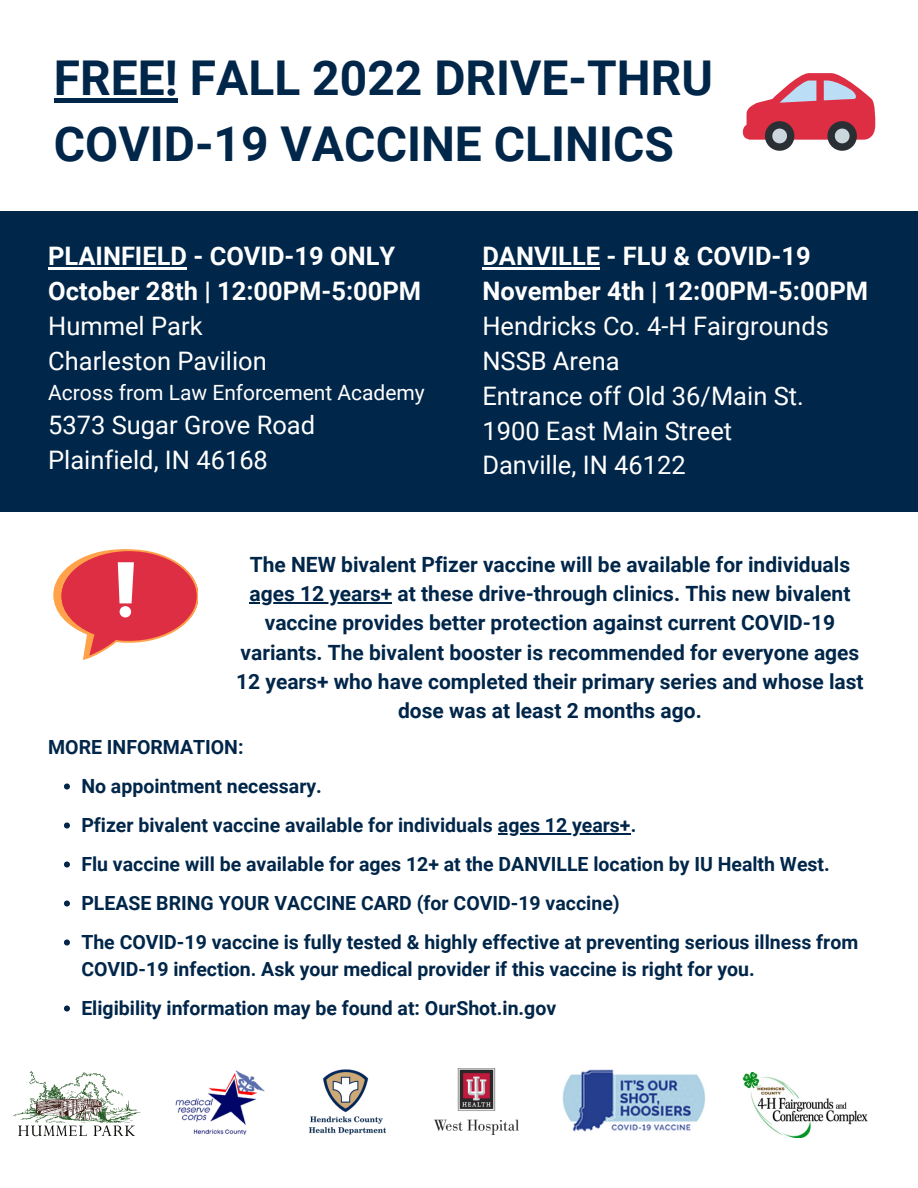
<style>
.page{position:relative;width:918px;height:1188px;background:#fff}
.page>*{position:absolute;margin:0;border:0;box-sizing:border-box;transform-origin:0 0}
.t1{font:700 48px/66.3px "Roboto";color:#002649}
.t2{font:25.5px/34.8px "Roboto";color:#fff}
.t3{font:700 25.5px/34.8px "Roboto";color:#fff}
.t4{font:700 21px/29.2px "Roboto";color:#002649;text-align:center}
.t5{font:21px "Roboto";color:#fff}
.t6{font:700 19.5px/39px "Roboto";color:#002649}
</style>
<div class="page">
<div style="left:0;top:211px;width:918px;height:300px;background:#002649"></div>
<svg style="left:53px;top:549px;width:145px;height:111px"></svg>
<div style="left:120px;top:606px;width:11px;height:11px;background:#fff;border-radius:50%"></div>
<svg style="left:743px;top:73px;width:132px;height:78px"></svg>
<img style="left:562px;top:1069px;width:143px;height:63px">
<img style="left:308px;top:1069px;width:78px;height:65px">
<img style="left:435px;top:1068px;width:84px;height:67px">
<img style="left:175px;top:1070px;width:90px;height:65px">
<img style="left:742px;top:1072px;width:126px;height:66px">
<img style="left:13px;top:1071px;width:128px;height:66px">
<svg style="left:64px;top:784px;width:6px;height:6px"></svg>
<svg style="left:64px;top:823px;width:6px;height:6px"></svg>
<hr style="left:498px;top:833px;width:133px;height:2px;background:#002649">
<svg style="left:64px;top:862px;width:6px;height:6px"></svg>
<svg style="left:64px;top:901px;width:6px;height:6px"></svg>
<svg style="left:64px;top:940px;width:6px;height:6px"></svg>
<svg style="left:64px;top:1006px;width:6px;height:6px"></svg>
<div style="left:54px;top:98px;width:124px;height:5px;background:#002649"></div>
<hr style="left:48px;top:267px;width:139px;height:3px;background:#fff">
<hr style="left:482px;top:267px;width:118px;height:3px;background:#fff">
<hr style="left:249px;top:602px;width:143px;height:1px;background:#002649">
<h1 class="t1" style="left:54px;top:45px;width:661px">FREE! FALL 2022 DRIVE-THRU<br>COVID-19 VACCINE CLINICS</h1>
<h2 class="t3" style="left:48px;top:239px;width:375px">PLAINFIELD - COVID-19 ONLY<br>October 28th | 12:00PM-5:00PM</h2>
<h2 class="t2" style="left:48px;top:309px;width:220px">Hummel Park<br>Charleston Pavilion</h2>
<p class="t5" style="left:48px;top:381px;width:378px">Across from Law Enforcement Academy</p>
<h2 class="t2" style="left:48px;top:408px;width:268px">5373 Sugar Grove Road<br>Plainfield, IN 46168</h2>
<h2 class="t3" style="left:482px;top:239px;width:387px">DANVILLE - FLU &amp; COVID-19<br>November 4th | 12:00PM-5:00PM</h2>
<h2 class="t2" style="left:482px;top:309px;width:348px">Hendricks Co. 4-H Fairgrounds<br>NSSB Arena<br>Entrance off Old 36/Main St.<br>1900 East Main Street<br>Danville, IN 46122</h2>
<p class="t4" style="left:236px;top:550px;width:629px">The NEW bivalent Pfizer vaccine will be available for individuals ages 12 years+ at these drive-through clinics. This new bivalent vaccine provides better protection against current COVID-19 variants. The bivalent booster is recommended for everyone ages 12 years+ who have completed their primary series and whose last dose was at least 2 months ago.</p>
<p class="t6" style="left:48px;top:727px;width:197px">MORE INFORMATION:</p>
<p class="t6" style="left:81px;top:766px;width:778px">No appointment necessary.<br>Pfizer bivalent vaccine available for individuals ages 12 years+.<br>Flu vaccine will be available for ages 12+ at the DANVILLE location by IU Health West.<br>PLEASE BRING YOUR VACCINE CARD (for COVID-19 vaccine)<br>The COVID-19 vaccine is fully tested &amp; highly effective at preventing serious illness from</p>
<p class="t6" style="left:81px;top:949px;width:675px">COVID-19 infection. Ask your medical provider if this vaccine is right for you.<br>Eligibility information may be found at: OurShot.in.gov</p>
</div>
